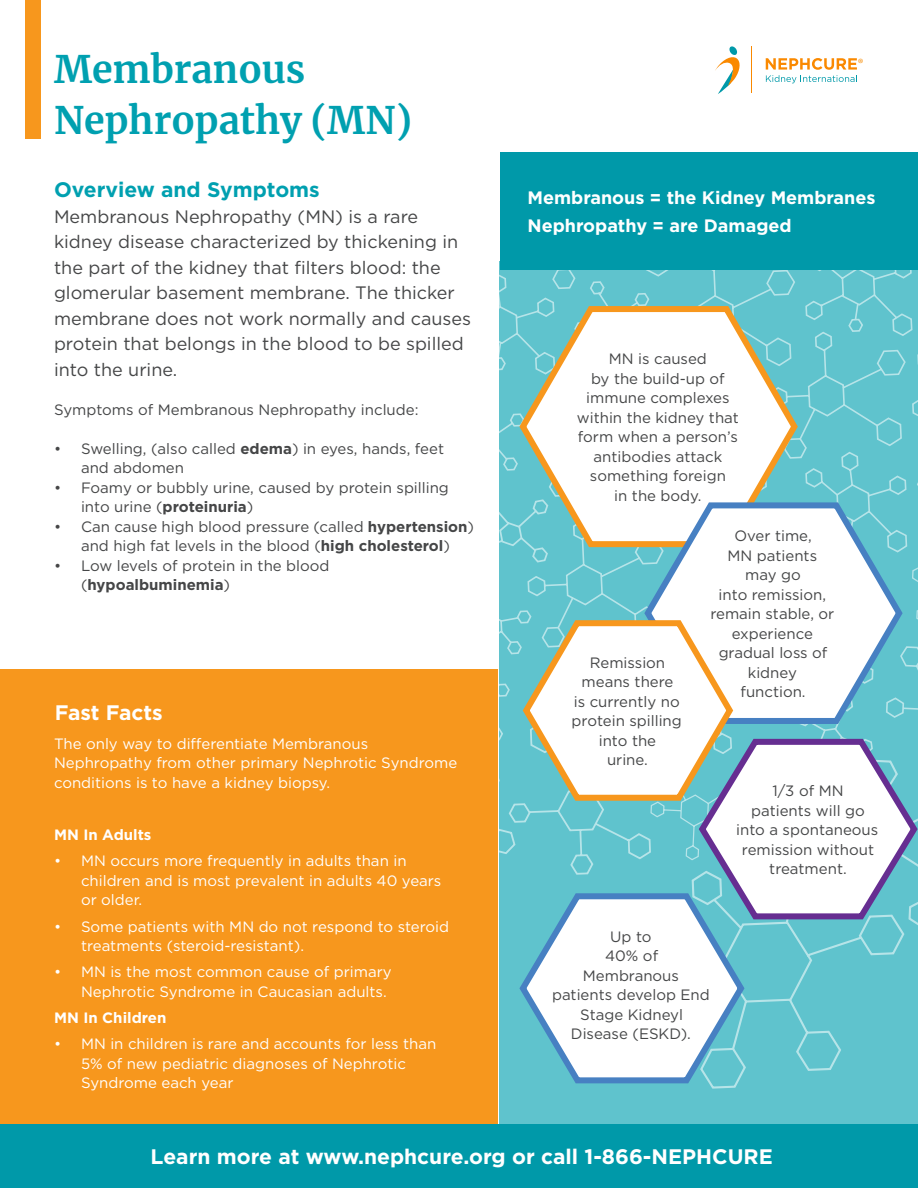
<style>
.page{position:relative;width:918px;height:1188px;background:#fff}
.page>*{position:absolute;margin:0;border:0;box-sizing:border-box;transform-origin:0 0}
.t1{font:700 37.5px/51px "Merriweather";color:#00a0b0}
.White_Subhead{font:700 21px "Gotham";color:#fff}
.Subehad{font:700 21px "Gotham";color:#00a0b0}
.Subehad-2{font:700 21px "Gotham";color:#fff}
.larger_intro_text{font:18px/25.5px "Gotham";color:#454647}
.t2{font:700 18px/27.6px "Gotham";color:#fff}
.bullets{font:15px/19.5px "Gotham";color:#fff}
.body{font:15px/19.5px "Gotham";color:#454647;text-align:center}
.bullets-2{font:15px/19.5px "Gotham";color:#454647}
.bullets-3{font:700 15px "Gotham";color:#fff}
.t3{font:13.65px "Myriad Pro";color:#f7971d}
.s1{font-weight:700}
</style>
<div class="page">
<div style="left:1px;top:670px;width:497px;height:464px;background:#f7971d"></div>
<div style="left:500px;top:261px;width:418px;height:873px;background:#5fc3cd"></div>
<svg style="left:675px;top:269px;width:243px;height:224px"></svg>
<svg style="left:500px;top:269px;width:175px;height:202px"></svg>
<svg style="left:766px;top:58px;width:91px;height:25px"></svg>
<svg style="left:715px;top:46px;width:25px;height:48px"></svg>
<hr style="left:751px;top:46px;width:1px;height:47px;background:#fa8900">
<div style="left:25px;top:0;width:15px;height:139px;background:#f7971d"></div>
<div style="left:1px;top:1124px;width:917px;height:63px;background:#0099a9"></div>
<svg style="left:516px;top:301px;width:285px;height:192px"></svg>
<svg style="left:574px;top:1080px;width:165px;height:6px"></svg>
<svg style="left:500px;top:493px;width:418px;height:587px"></svg>
<div style="left:500px;top:152px;width:418px;height:117px;background:#0099a9"></div>
<p class="t1" style="left:54px;top:43px;width:360px">Membranous<br>Nephropathy (MN)</p>
<p class="Subehad" style="left:54px;top:176px;width:267px">Overview and Symptoms</p>
<p class="larger_intro_text" style="left:54px;top:203px;width:419px">Membranous Nephropathy (MN) is a rare kidney disease characterized by thickening in the part of the kidney that filters blood: the glomerular basement membrane. The thicker membrane does not work normally and causes protein that belongs in the blood to be spilled into the urine.</p>
<p class="body" style="left:54px;top:399px;width:366px">Symptoms of Membranous Nephropathy include:</p>
<p class="bullets-2" style="left:81px;top:438px;width:365px;text-indent:-27px">• Swelling, (also called <span class="s1">edema</span>) in eyes, hands, feet and abdomen</p>
<p class="bullets-2" style="left:81px;top:477px;width:369px;text-indent:-27px">• Foamy or bubbly urine, caused by protein spilling into urine (<span class="s1">proteinuria</span>)</p>
<p class="bullets-2" style="left:54px;top:516px;width:422px;text-align:center">• Can cause high blood pressure (called <span class="s1">hypertension</span>) and high fat levels in the blood (<span class="s1">high cholesterol</span>)</p>
<p class="bullets-2" style="left:81px;top:555px;width:250px;text-indent:-27px">• Low levels of protein in the blood (<span class="s1">hypoalbuminemia</span>)</p>
<p class="Subehad-2" style="left:55px;top:698px;width:109px">Fast Facts</p>
<p class="bullets" style="left:54px;top:733px;width:405px">The only way to differentiate Membranous<br>Nephropathy from other primary Nephrotic Syndrome conditions is to have a kidney biopsy.</p>
<p class="bullets-3" style="left:54px;top:825px;width:99px">MN In Adults</p>
<p class="bullets" style="left:81px;top:851px;width:362px;text-indent:-27px">• MN occurs more frequently in adults than in children and is most prevalent in adults 40 years or older.</p>
<p class="bullets" style="left:81px;top:916px;width:370px;text-indent:-27px">• Some patients with MN do not respond to steroid treatments (steroid-resistant).</p>
<p class="bullets" style="left:81px;top:962px;width:312px;text-indent:-27px">• MN is the most common cause of primary<br>Nephrotic Syndrome in Caucasian adults.</p>
<p class="bullets-3" style="left:54px;top:1008px;width:114px">MN In Children</p>
<p class="bullets" style="left:81px;top:1034px;width:357px;text-indent:-27px">• MN in children is rare and accounts for less than<br>5% of new pediatric diagnoses of Nephrotic<br>Syndrome each year</p>
<p class="t3" style="left:858px;top:55px;width:7px">®</p>
<p class="t2" style="left:527px;top:184px;width:350px">Membranous = the Kidney Membranes<br>Nephropathy = are Damaged</p>
<p class="body" style="left:609px;top:349px;width:100px">MN is caused</p>
<p class="body" style="left:591px;top:368px;width:135px">by the build-up of</p>
<p class="body" style="left:586px;top:388px;width:145px">immune complexes</p>
<p class="body" style="left:577px;top:407px;width:164px">within the kidney that</p>
<p class="body" style="left:578px;top:427px;width:161px">form when a person’s</p>
<p class="body" style="left:593px;top:446px;width:130px">antibodies attack</p>
<p class="body" style="left:590px;top:466px;width:138px">something foreign</p>
<p class="body" style="left:614px;top:485px;width:89px">in the body.</p>
<p class="body" style="left:734px;top:526px;width:79px">Over time,</p>
<p class="body" style="left:728px;top:545px;width:91px">MN patients may go</p>
<p class="body" style="left:719px;top:584px;width:109px">into remission,</p>
<p class="body" style="left:710px;top:604px;width:125px">remain stable, or experience</p>
<p class="body" style="left:719px;top:643px;width:110px">gradual loss of kidney</p>
<p class="body" style="left:741px;top:682px;width:67px">function.</p>
<p class="body" style="left:590px;top:652px;width:77px">Remission</p>
<p class="body" style="left:582px;top:672px;width:93px">means there</p>
<p class="body" style="left:572px;top:691px;width:112px;text-align:left">is currently no protein spilling</p>
<p class="body" style="left:599px;top:730px;width:59px">into the</p>
<p class="body" style="left:607px;top:750px;width:42px">urine.</p>
<p class="body" style="left:610px;top:926px;width:43px">Up to</p>
<p class="body" style="left:605px;top:946px;width:54px">40% of</p>
<p class="body" style="left:583px;top:965px;width:98px">Membranous</p>
<p class="body" style="left:552px;top:985px;width:159px">patients develop End<br>Stage Kidneyl<br>Disease (ESKD).</p>
<p class="bullets-2" style="left:736px;top:781px;width:144px;text-align:center">1/3 of MN<br>patients will go into a spontaneous remission without treatment.</p>
<p class="White_Subhead" style="left:151px;top:1143px;width:624px">Learn more at www.nephcure.org or call 1-866-NEPHCURE</p>
</div>
